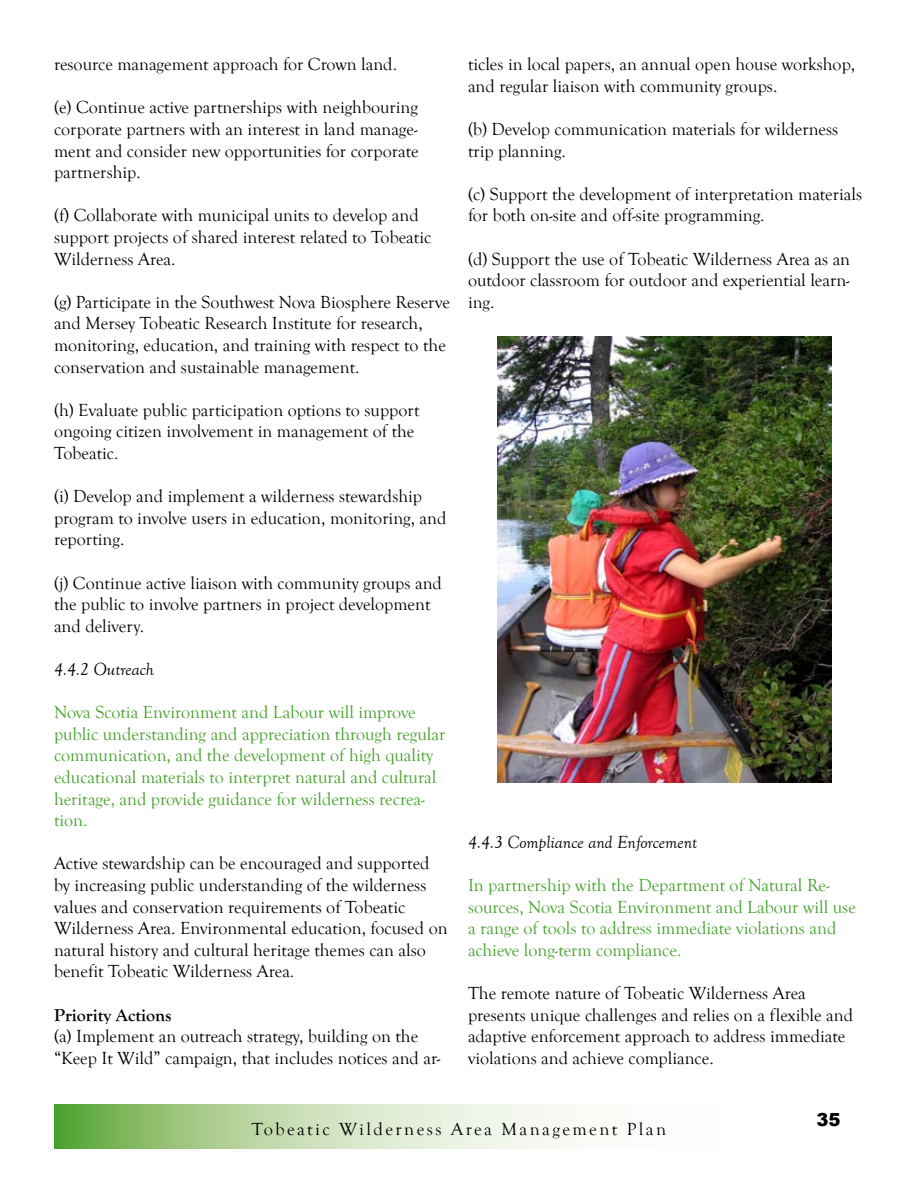
<style>
.page{position:relative;width:918px;height:1188px;background:#fff}
.page>*{position:absolute;margin:0;border:0;box-sizing:border-box;transform-origin:0 0}
.t1{font:18px/21.6px "Goudy Old Style T";color:#000}
.t2{font:18px/21.6px "Goudy Old Style T";color:#45a12b}
.t3{font:italic 18px "Goudy Old Style T";color:#000}
.t4{font:18px "Goudy Old Style T";letter-spacing:.13em;color:#000}
.t5{font:700 18px "Goudy Old Style T";color:#000}
.t6{font:900 18px "Arial";color:#000}
</style>
<div class="page">
<svg style="left:54px;top:1105px;width:515px;height:44px;background:#bed9ab"></svg>
<img style="left:498px;top:337px;width:334px;height:445px">
<p class="t1" style="left:54px;top:54px;width:345px">resource management approach for Crown land.</p>
<p class="t1" style="left:54px;top:97px;width:366px;text-align:justify">(e) Continue active partnerships with neighbouring corporate partners with an interest in land manage&shy;ment and consider new opportunities for corporate partnership.</p>
<p class="t1" style="left:54px;top:205px;width:379px">(f) Collaborate with municipal units to develop and support projects of shared interest related to Tobeatic<br>Wilderness Area.</p>
<p class="t1" style="left:54px;top:291px;width:397px">(g) Participate in the Southwest Nova Biosphere Reserve and Mersey Tobeatic Research Institute for research, monitoring, education, and training with respect to the conservation and sustainable management.</p>
<p class="t1" style="left:54px;top:399px;width:367px">(h) Evaluate public participation options to support ongoing citizen involvement in management of the<br>Tobeatic.</p>
<p class="t1" style="left:54px;top:486px;width:394px">(i) Develop and implement a wilderness stewardship program to involve users in education, monitoring, and reporting.</p>
<p class="t1" style="left:54px;top:572px;width:389px">(j) Continue active liaison with community groups and the public to involve partners in project development and delivery.</p>
<p class="t3" style="left:54px;top:659px;width:102px">4.4.2 Outreach</p>
<p class="t2" style="left:54px;top:702px;width:393px">Nova Scotia Environment and Labour will improve public understanding and appreciation through regular communication, and the development of high quality educational materials to interpret natural and cultural heritage, and provide guidance for wilderness recrea&shy;tion.</p>
<p class="t1" style="left:54px;top:853px;width:395px">Active stewardship can be encouraged and supported by increasing public understanding of the wilderness values and conservation requirements of Tobeatic Wilderness Area. Environmental education, focused on natural history and cultural heritage themes can also benefit Tobeatic Wilderness Area.</p>
<p class="t5" style="left:54px;top:1004px;width:119px">Priority Actions</p>
<p class="t1" style="left:54px;top:1026px;width:388px">(a) Implement an outreach strategy, building on the “Keep It Wild” campaign, that includes notices and ar-</p>
<p class="t1" style="left:468px;top:54px;width:389px">ticles in local papers, an annual open house workshop, and regular liaison with community groups.</p>
<p class="t1" style="left:468px;top:119px;width:372px">(b) Develop communication materials for wilderness trip planning.</p>
<p class="t1" style="left:468px;top:183px;width:396px">(c) Support the development of interpretation materials for both on-site and off-site programming.</p>
<p class="t1" style="left:468px;top:248px;width:384px;text-align:justify">(d) Support the use of Tobeatic Wilderness Area as an outdoor classroom for outdoor and experiential learn&shy;ing.</p>
<p class="t3" style="left:468px;top:832px;width:231px">4.4.3 Compliance and Enforcement</p>
<p class="t2" style="left:468px;top:875px;width:389px">In partnership with the Department of Natural Re&shy;sources, Nova Scotia Environment and Labour will use a range of tools to address immediate violations and achieve long-term compliance.</p>
<p class="t1" style="left:468px;top:983px;width:387px">The remote nature of Tobeatic Wilderness Area presents unique challenges and relies on a flexible and adaptive enforcement approach to address immediate violations and achieve compliance.</p>
<p class="t4" style="left:252px;top:1119px;width:416px">Tobeatic Wilderness Area Management Plan</p>
<p class="t6" style="left:816px;top:1106px;width:13px">35</p>
</div>
